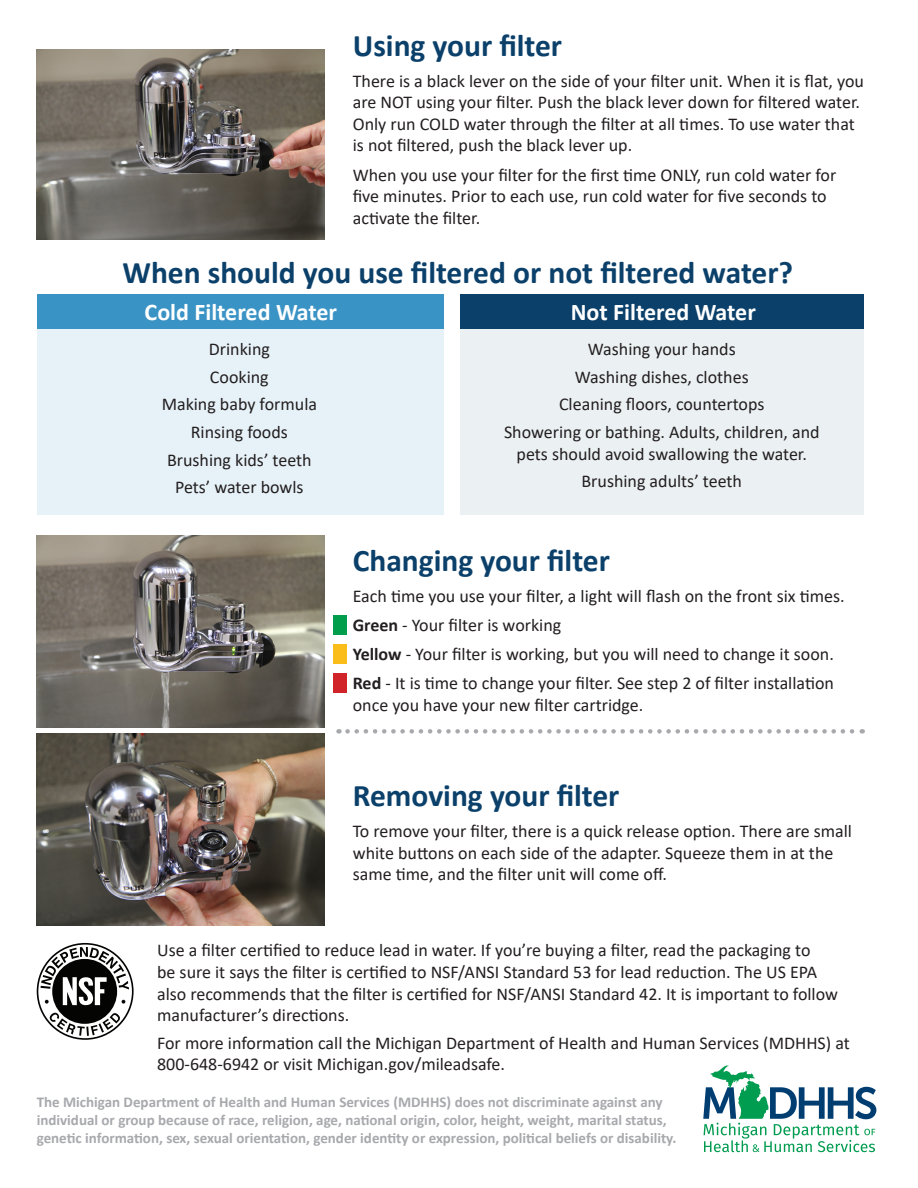
<style>
.page{position:relative;width:918px;height:1188px;background:#fff}
.page>*{position:absolute;margin:0;border:0;box-sizing:border-box;transform-origin:0 0}
.Paragraph_Style_2{font:700 31.5px "Calibri";color:#0b406a}
.t1{font:700 24px "Calibri";color:#fff}
.Paragraph_Style_1{font:18px/21.6px "Calibri";color:#231f20}
.t2{font:700 15px/18px "Calibri";color:#a8a9ad}
.s1{font-weight:700}
</style>
<div class="page">
<img style="left:37px;top:50px;width:288px;height:190px">
<img style="left:37px;top:536px;width:288px;height:192px">
<img style="left:37px;top:734px;width:288px;height:191px">
<svg style="left:37px;top:943px;width:97px;height:97px"></svg>
<div style="left:333px;top:616px;width:13px;height:19px;background:#009d4c"></div>
<div style="left:333px;top:645px;width:13px;height:19px;background:#fbbd1a"></div>
<div style="left:333px;top:674px;width:13px;height:19px;background:#d1232a"></div>
<svg style="left:703px;top:1066px;width:173px;height:86px"></svg>
<div style="left:37px;top:295px;width:407px;height:34px;background:#3a93c5"></div>
<div style="left:37px;top:320px;width:407px;height:194px;background:#e7f2f8"></div>
<div style="left:460px;top:295px;width:404px;height:34px;background:#0b406a"></div>
<div style="left:460px;top:320px;width:404px;height:194px;background:#ebf0f3"></div>
<svg style="left:347px;top:729px;width:516px;height:5px"></svg>
<p class="Paragraph_Style_2" style="left:353px;top:23px;width:211px">Using your filter</p>
<p class="Paragraph_Style_1" style="left:353px;top:69px;width:513px">There is a black lever on the side of your filter unit. When it is flat, you are NOT using your filter. Push the black lever down for filtered water.<br>Only run COLD water through the filter at all times. To use water that is not filtered, push the black lever up.</p>
<p class="Paragraph_Style_1" style="left:353px;top:163px;width:485px">When you use your filter for the first time ONLY, run cold water for five minutes. Prior to each use, run cold water for five seconds to activate the filter.</p>
<p class="Paragraph_Style_2" style="left:122px;top:250px;width:672px">When should you use filtered or not filtered water?</p>
<p class="t1" style="left:145px;top:295px;width:194px">Cold Filtered Water</p>
<p class="t1" style="left:571px;top:295px;width:187px">Not Filtered Water</p>
<p class="Paragraph_Style_1" style="left:588px;top:338px;width:149px">Washing your hands</p>
<p class="Paragraph_Style_1" style="left:575px;top:366px;width:175px">Washing dishes, clothes</p>
<p class="Paragraph_Style_1" style="left:559px;top:393px;width:207px">Cleaning floors, countertops</p>
<p class="Paragraph_Style_1" style="left:504px;top:421px;width:317px;text-align:center">Showering or bathing. Adults, children, and pets should avoid swallowing the water.</p>
<p class="Paragraph_Style_1" style="left:582px;top:470px;width:162px">Brushing adults’ teeth</p>
<p class="Paragraph_Style_1" style="left:209px;top:338px;width:63px">Drinking</p>
<p class="Paragraph_Style_1" style="left:210px;top:366px;width:60px">Cooking</p>
<p class="Paragraph_Style_1" style="left:162px;top:393px;width:157px">Making baby formula</p>
<p class="Paragraph_Style_1" style="left:191px;top:421px;width:99px">Rinsing foods</p>
<p class="Paragraph_Style_1" style="left:167px;top:448px;width:146px">Brushing kids’ teeth</p>
<p class="Paragraph_Style_1" style="left:175px;top:476px;width:130px">Pets’ water bowls</p>
<p class="Paragraph_Style_2" style="left:353px;top:538px;width:259px">Changing your filter</p>
<p class="Paragraph_Style_1" style="left:353px;top:585px;width:493px">Each time you use your filter, a light will flash on the front six times.</p>
<p class="Paragraph_Style_1" style="left:353px;top:614px;width:210px"><span class="s1">Green</span> - Your filter is working</p>
<p class="Paragraph_Style_1" style="left:353px;top:643px;width:483px"><span class="s1">Yellow</span> - Your filter is working, but you will need to change it soon.</p>
<p class="Paragraph_Style_1" style="left:353px;top:672px;width:483px"><span class="s1">Red</span> - It is time to change your filter. See step 2 of filter installation once you have your new filter cartridge.</p>
<p class="Paragraph_Style_2" style="left:353px;top:774px;width:268px">Removing your filter</p>
<p class="Paragraph_Style_1" style="left:353px;top:820px;width:501px">To remove your filter, there is a quick release option. There are small white buttons on each side of the adapter. Squeeze them in at the same time, and the filter unit will come off.</p>
<p class="Paragraph_Style_1" style="left:157px;top:939px;width:682px">Use a filter certified to reduce lead in water. If you’re buying a filter, read the packaging to<br>be sure it says the filter is certified to NSF/ANSI Standard 53 for lead reduction. The US EPA also recommends that the filter is certified for NSF/ANSI Standard 42. It is important to follow manufacturer’s directions.</p>
<p class="Paragraph_Style_1" style="left:157px;top:1032px;width:694px">For more information call the Michigan Department of Health and Human Services (MDHHS) at<br>800-648-6942 or visit Michigan.gov/mileadsafe.</p>
<p class="t2" style="left:37px;top:1092px;width:641px">The Michigan Department of Health and Human Services (MDHHS) does not discriminate against any individual or group because of race, religion, age, national origin, color, height, weight, marital status, genetic information, sex, sexual orientation, gender identity or expression, political beliefs or disability.</p>
</div>
